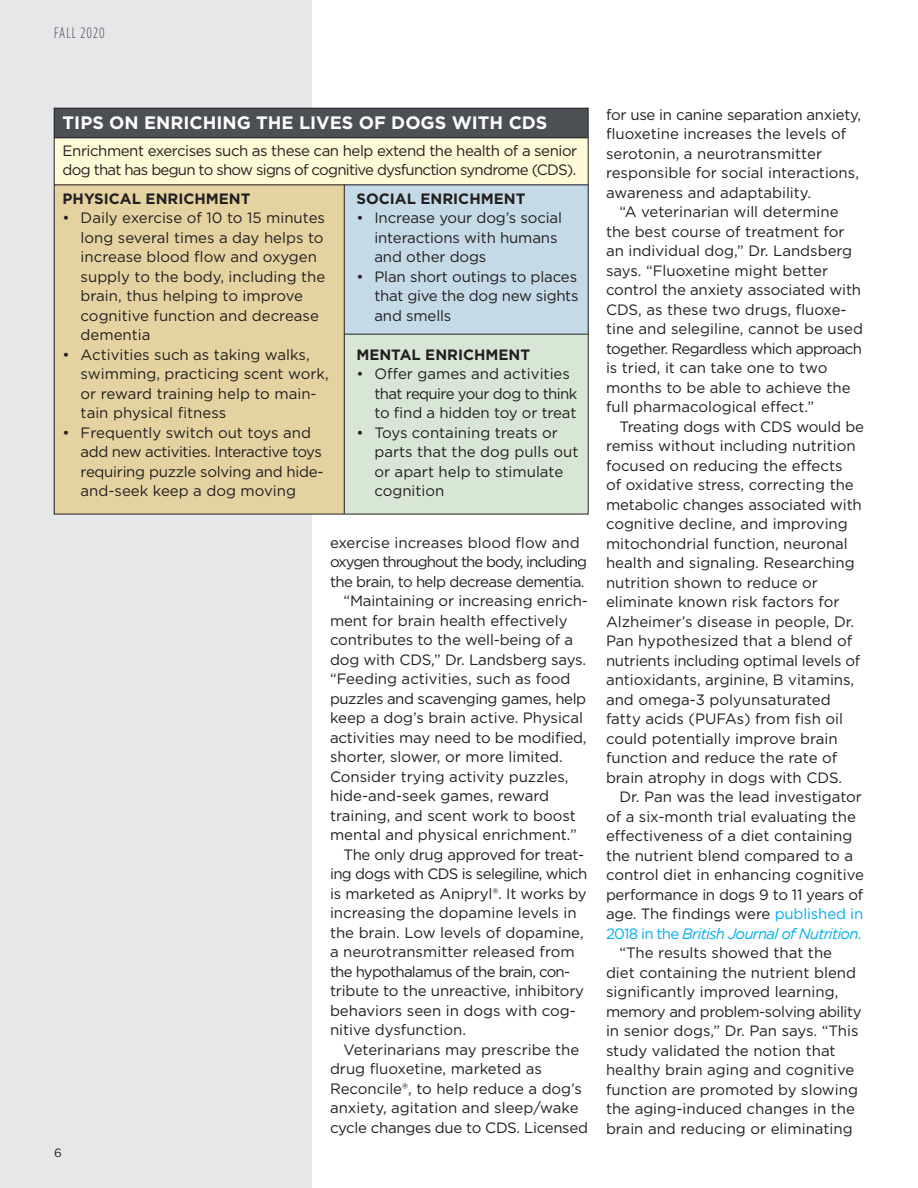
<style>
.page{position:relative;width:918px;height:1188px;background:#fff}
.page>*{position:absolute;margin:0;border:0;box-sizing:border-box;transform-origin:0 0}
.sidebar_head{font:700 18px "Gotham";color:#fff}
.body{font:15px/19.5px "Gotham";color:#231f20}
.dot_body{font:15px/19.5px "Gotham";color:#231f20}
.body_1st_para{font:15px/19.5px "Gotham";letter-spacing:-.05em;color:#231f20}
.dot_body-2{font:15px/19.5px "Gotham";letter-spacing:-.02em;color:#231f20}
.body-2{font:15px/19.5px "Gotham";letter-spacing:-.04em;color:#231f20}
.dot_body-3{font:700 15px "Gotham";color:#231f20}
.body_1st_para-2{font:700 15px "Gotham";color:#231f20}
.t1{font:300 15px "Gotham Condensed";letter-spacing:.07em;color:#4c4f54}
.t2{font:12px "Gotham";color:#231f20}
.s1{color:#00aeef}
.s2{font-style:italic;color:#00aeef}
</style>
<div class="page">
<div style="left:0;top:0;width:312px;height:1188px;background:#e6e7e9"></div>
<div style="left:345px;top:334px;width:243px;height:180px;background:#d8e7d5"></div>
<div style="left:54px;top:108px;width:534px;height:77px;background:#fffbd6"></div>
<div style="left:54px;top:108px;width:534px;height:30px;background:#4c4f54"></div>
<div style="left:345px;top:185px;width:244px;height:149px;background:#c4dae7"></div>
<div style="left:54px;top:185px;width:290px;height:329px;background:#e4d3a1"></div>
<hr style="left:54px;top:138px;width:534px;height:1px;background:#231f20">
<hr style="left:54px;top:185px;width:534px;height:1px;background:#231f20">
<hr style="left:344px;top:185px;width:1px;height:329px;background:#231f20">
<hr style="left:344px;top:334px;width:244px;height:1px;background:#231f20">
<p class="t1" style="left:54px;top:24px;width:52px">FALL 2020</p>
<p class="sidebar_head" style="left:63px;top:112px;width:486px">TIPS ON ENRICHING THE LIVES OF DOGS WITH CDS</p>
<p class="body_1st_para" style="left:63px;top:141px;width:516px">Enrichment exercises such as these can help extend the health of a senior dog that has begun to show signs of cognitive dysfunction syndrome (CDS).</p>
<p class="dot_body-3" style="left:356px;top:189px;width:170px">SOCIAL ENRICHMENT</p>
<p class="dot_body" style="left:374px;top:208px;width:189px;text-indent:-18px">• Increase your dog’s social interactions with humans and other dogs</p>
<p class="dot_body" style="left:374px;top:266px;width:206px;text-align:justify;text-indent:-18px">• Plan short outings to places that give the dog new sights and smells</p>
<p class="dot_body-3" style="left:356px;top:345px;width:175px">MENTAL ENRICHMENT</p>
<p class="dot_body" style="left:374px;top:364px;width:205px;text-indent:-18px">• Offer games and activities that require your dog to think to find a hidden toy or treat</p>
<p class="dot_body" style="left:374px;top:422px;width:206px;text-indent:-18px">• Toys containing treats or parts that the dog pulls out or apart help to stimulate cognition</p>
<p class="body_1st_para-2" style="left:63px;top:189px;width:189px">PHYSICAL ENRICHMENT</p>
<p class="dot_body" style="left:81px;top:208px;width:246px;text-indent:-18px">• Daily exercise of 10 to 15 minutes long several times a day helps to increase blood flow and oxygen supply to the body, including the brain, thus helping to improve cognitive function and decrease dementia</p>
<p class="dot_body" style="left:81px;top:344px;width:250px;text-indent:-18px">• Activities such as taking walks, swimming, practicing scent work, or reward training help to main&shy;tain physical fitness</p>
<p class="dot_body-2" style="left:81px;top:422px;width:244px;text-indent:-18px">• Frequently switch out toys and add new activities. Interactive toys requiring puzzle solving and hide&shy;and-seek keep a dog moving</p>
<p class="t2" style="left:54px;top:1145px;width:9px">6</p>
<p class="body-2" style="left:330px;top:532px;width:259px">exercise increases blood flow and oxygen throughout the body, including the brain, to help decrease dementia.</p>
<p class="body" style="left:330px;top:591px;width:260px;text-indent:14px">“Maintaining or increasing enrich&shy;ment for brain health effectively contributes to the well-being of a dog with CDS,” Dr. Landsberg says. “Feeding activities, such as food puzzles and scavenging games, help keep a dog’s brain active. Physical activities may need to be modified, shorter, slower, or more limited.<br>Consider trying activity puzzles, hide-and-seek games, reward training, and scent work to boost mental and physical enrichment.”</p>
<p class="body" style="left:330px;top:844px;width:259px;text-indent:14px">The only drug approved for treat&shy;ing dogs with CDS is selegiline, which is marketed as Anipryl®. It works by increasing the dopamine levels in the brain. Low levels of dopamine, a neurotransmitter released from the hypothalamus of the brain, con&shy;tribute to the unreactive, inhibitory behaviors seen in dogs with cog&shy;nitive dysfunction.</p>
<p class="body" style="left:330px;top:1039px;width:260px;text-indent:14px">Veterinarians may prescribe the drug fluoxetine, marketed as Reconcile®, to help reduce a dog’s anxiety, agitation and sleep/wake cycle changes due to CDS. Licensed</p>
<p class="body" style="left:606px;top:105px;width:257px">for use in canine separation anxiety, fluoxetine increases the levels of serotonin, a neurotransmitter responsible for social interactions, awareness and adaptability.</p>
<p class="body" style="left:606px;top:202px;width:258px;text-indent:14px">“A veterinarian will determine the best course of treatment for an individual dog,” Dr. Landsberg says. “Fluoxetine might better control the anxiety associated with CDS, as these two drugs, fluoxe&shy;tine and selegiline, cannot be used together. Regardless which approach is tried, it can take one to two months to be able to achieve the full pharmacological effect.”</p>
<p class="body" style="left:606px;top:417px;width:260px;text-indent:14px">Treating dogs with CDS would be remiss without including nutrition focused on reducing the effects<br>of oxidative stress, correcting the metabolic changes associated with cognitive decline, and improving mitochondrial function, neuronal health and signaling. Researching nutrition shown to reduce or eliminate known risk factors for Alzheimer’s disease in people, Dr.<br>Pan hypothesized that a blend of nutrients including optimal levels of antioxidants, arginine, B vitamins, and omega-3 polyunsaturated fatty acids (PUFAs) from fish oil could potentially improve brain function and reduce the rate of brain atrophy in dogs with CDS.</p>
<p class="body" style="left:606px;top:787px;width:260px;text-indent:14px">Dr. Pan was the lead investigator of a six-month trial evaluating the effectiveness of a diet containing the nutrient blend compared to a control diet in enhancing cognitive performance in dogs 9 to 11 years of age. The findings were <span class="s1">published in 2018 in the</span> <span class="s2">British Journal of Nutrition</span><span class="s1">.</span></p>
<p class="body" style="left:606px;top:943px;width:257px;text-indent:14px">“The results showed that the diet containing the nutrient blend significantly improved learning, memory and problem-solving ability in senior dogs,” Dr. Pan says. “This study validated the notion that healthy brain aging and cognitive function are promoted by slowing the aging-induced changes in the brain and reducing or eliminating</p>
</div>
